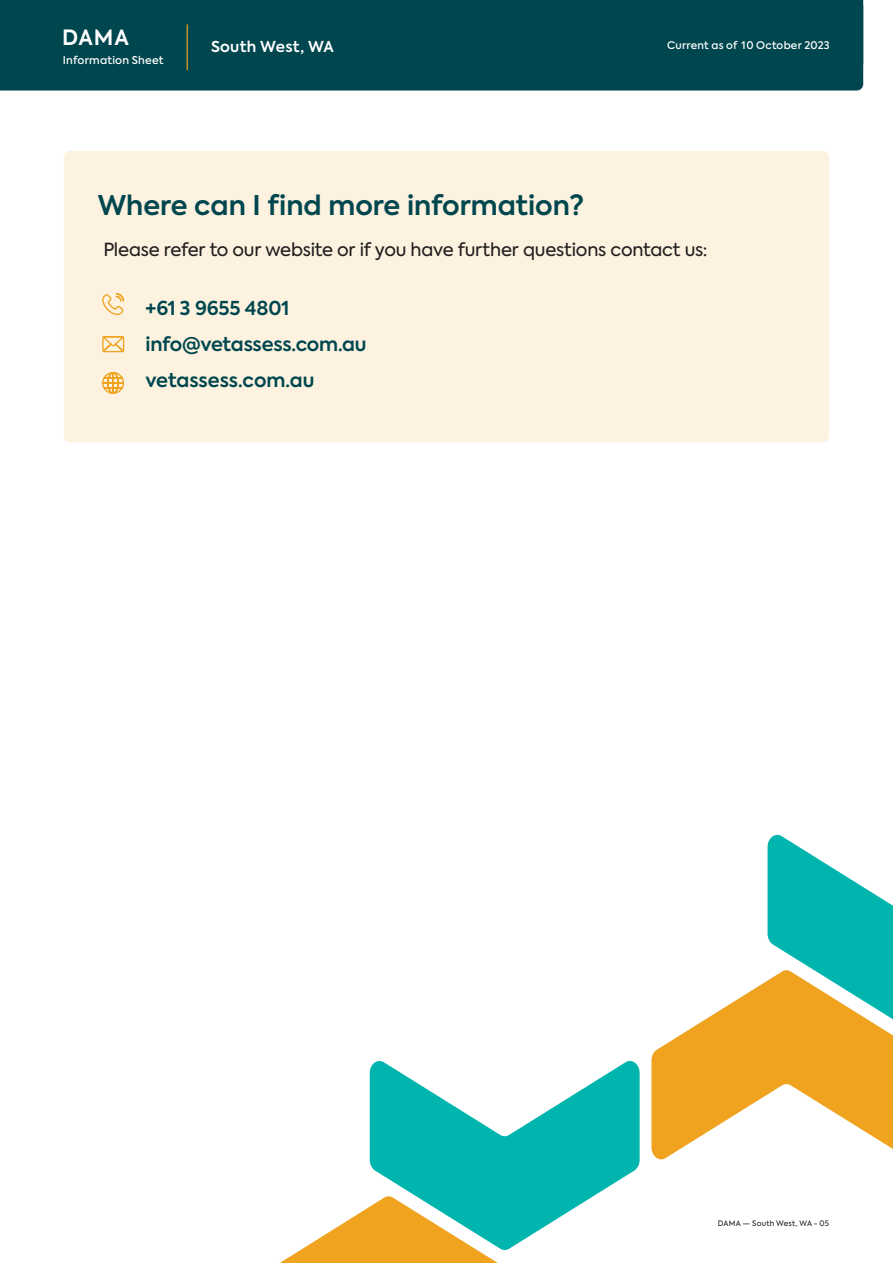
<style>
.page{position:relative;width:893px;height:1263px;background:#fff}
.page>*{position:absolute;margin:0;border:0;box-sizing:border-box;transform-origin:0 0}
.t1{font:600 27px "Axiforma";color:#00464e}
.t2{font:600 21px "Axiforma";color:#fff}
.t3{font:600 19.05px "Axiforma";letter-spacing:-.01em;color:#00464e}
.t4{font:18px "Axiforma";letter-spacing:-.01em;color:#231f20}
.t5{font:600 15px "Axiforma";letter-spacing:.015em;color:#fff}
.t6{font:500 10.8px "Axiforma";letter-spacing:.02em;color:#fff}
.t7{font:500 10.5px "Axiforma";letter-spacing:.02em;color:#fff}
.t8{font:7.5px "Axiforma";letter-spacing:.025em;color:#231f20}
</style>
<div class="page">
<div style="left:64px;top:151px;width:765px;height:291px;background:#fcf2df;border-radius:6px"></div>
<svg style="left:102px;top:293px;width:23px;height:22px"></svg>
<svg style="left:102px;top:336px;width:23px;height:17px"></svg>
<svg style="left:102px;top:372px;width:22px;height:22px"></svg>
<div style="left:0;top:0;width:863px;height:91px;background:#00464e"></div>
<hr style="left:187px;top:24px;width:1px;height:46px;background:#efa31f">
<svg style="left:280px;top:1206px;width:225px;height:57px"></svg>
<svg style="left:370px;top:1061px;width:270px;height:189px;fill:#00b5ae"></svg>
<svg style="left:651px;top:981px;width:242px;height:179px;fill:#efa31f"></svg>
<svg style="left:767px;top:835px;width:126px;height:197px"></svg>
<p class="t2" style="left:62px;top:23px;width:68px">DAMA</p>
<p class="t6" style="left:63px;top:53px;width:102px">Information Sheet</p>
<p class="t5" style="left:211px;top:36px;width:124px">South West, WA</p>
<p class="t1" style="left:98px;top:187px;width:488px">Where can I find more information?</p>
<p class="t7" style="left:667px;top:39px;width:164px">Current as of 10 October 2023</p>
<p class="t4" style="left:103px;top:238px;width:606px">Please refer to our website or if you have further questions contact us:</p>
<p class="t3" style="left:145px;top:295px;width:145px">+61 3 9655 4801</p>
<p class="t3" style="left:145px;top:331px;width:223px">info@vetassess.com.au</p>
<p class="t3" style="left:145px;top:367px;width:170px">vetassess.com.au</p>
<p class="t8" style="left:718px;top:1218px;width:113px">DAMA — South West, WA - 05</p>
</div>
